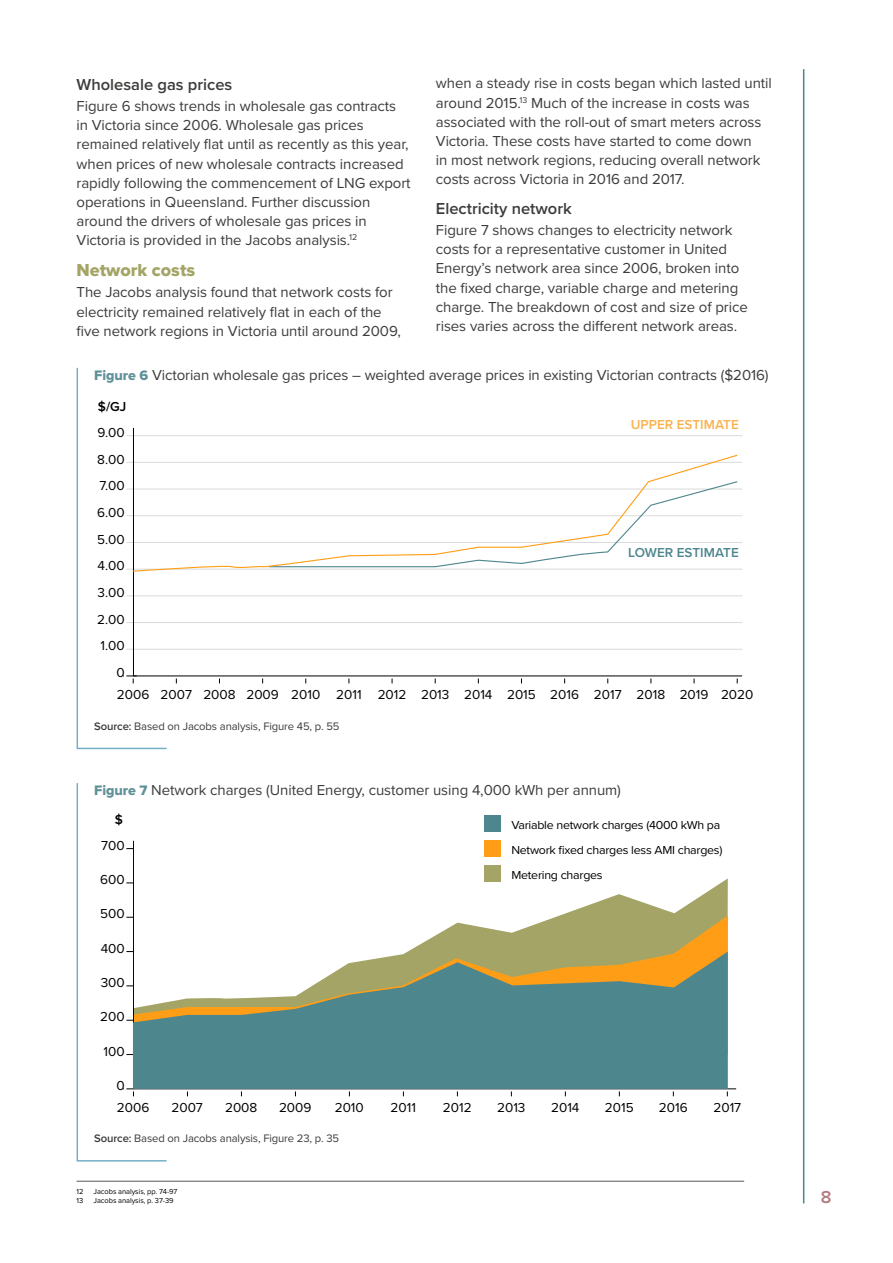
<style>
.page{position:relative;width:893px;height:1263px;background:#fff}
.page>*{position:absolute;margin:0;border:0;box-sizing:border-box;transform-origin:0 0}
.t1{font:18px "Proxima Nova Extrabld";color:#a3a466}
.t2{font:600 18px "Proxima Nova";color:#b37b80}
.t3{font:600 16.5px "Proxima Nova";color:#3c3c3b}
.t4{font:15px/19.2px "Proxima Nova";letter-spacing:-.005em;color:#3c3c3b}
.t5{font:13.5px/26.7px "Proxima Nova";color:#000;text-align:right}
.t6{font:600 13.5px "Proxima Nova";color:#4e868e}
.t7{font:600 13.5px "Proxima Nova";color:#f9b24c}
.t8{font:600 13.5px "Proxima Nova";color:#000}
.t9{font:12px/24.8px "Proxima Nova";letter-spacing:-.02em;color:#000}
.t10{font:11.25px "Proxima Nova";letter-spacing:-.01em;color:#3c3c3b}
.t11{font:7.5px "Proxima Nova";letter-spacing:-.01em;color:#000}
.s1{font-family:"Proxima Nova Extrabld";font-size:14.25px;color:#609198}
.s2{font-weight:600}
</style>
<div class="page">
<hr style="left:803px;top:69px;width:1px;height:1134px;background:#4e868e">
<hr style="left:77px;top:1181px;width:667px;height:1px;background:#575756">
<svg style="left:168px;top:435px;width:574px;height:241px"></svg>
<svg style="left:168px;top:454px;width:571px;height:118px"></svg>
<svg style="left:76px;top:367px;width:92px;height:383px"></svg>
<svg style="left:409px;top:878px;width:327px;height:211px"></svg>
<svg style="left:168px;top:951px;width:560px;height:138px;background:#75978c"></svg>
<div style="left:484px;top:816px;width:17px;height:16px;background:#4e868e"></div>
<div style="left:484px;top:840px;width:17px;height:17px;background:#ff9e16"></div>
<div style="left:484px;top:865px;width:17px;height:16px;background:#a3a466"></div>
<svg style="left:76px;top:783px;width:92px;height:379px"></svg>
<p class="t3" style="left:77px;top:74px;width:157px">Wholesale gas prices</p>
<p class="t4" style="left:77px;top:97px;width:336px">Figure 6 shows trends in wholesale gas contracts in Victoria since 2006. Wholesale gas prices remained relatively flat until as recently as this year, when prices of new wholesale contracts increased rapidly following the commencement of LNG export operations in Queensland. Further discussion around the drivers of wholesale gas prices in Victoria is provided in the Jacobs analysis.<sup>12</sup></p>
<p class="t1" style="left:77px;top:259px;width:120px">Network costs</p>
<p class="t4" style="left:77px;top:283px;width:326px">The Jacobs analysis found that network costs for electricity remained relatively flat in each of the five network regions in Victoria until around 2009,</p>
<p class="t4" style="left:436px;top:74px;width:338px">when a steady rise in costs began which lasted until around 2015.<sup>13</sup> Much of the increase in costs was associated with the roll-out of smart meters across Victoria. These costs have started to come down<br>in most network regions, reducing overall network costs across Victoria in 2016 and 2017.</p>
<p class="t3" style="left:436px;top:198px;width:137px">Electricity network</p>
<p class="t4" style="left:436px;top:221px;width:314px">Figure 7 shows changes to electricity network costs for a representative customer in United Energy’s network area since 2006, broken into the fixed charge, variable charge and metering charge. The breakdown of cost and size of price rises varies across the different network areas.</p>
<p class="t4" style="left:94px;top:365px;width:676px"><span class="s1">Figure 6</span> Victorian wholesale gas prices – weighted average prices in existing Victorian contracts ($2016)</p>
<p class="t8" style="left:98px;top:399px;width:30px">$/GJ</p>
<p class="t7" style="left:631px;top:416px;width:109px">UPPER ESTIMATE</p>
<p class="t5" style="left:97px;top:419px;width:29px">9.00<br>8.00<br>7.00<br>6.00<br>5.00<br>4.00<br>3.00<br>2.00<br>1.00<br>0</p>
<p class="t5" style="left:117px;top:681px;width:638px">2006 2007 2008 2009 2010 2011 2012 2013 2014 2015 2016 2017 2018 2019 2020</p>
<p class="t6" style="left:628px;top:544px;width:112px">LOWER ESTIMATE</p>
<p class="t10" style="left:94px;top:719px;width:247px"><span class="s2">Source:</span> Based on Jacobs analysis, Figure 45, p. 55</p>
<p class="t4" style="left:94px;top:781px;width:528px"><span class="s1">Figure 7</span> Network charges (United Energy, customer using 4,000 kWh per annum)</p>
<p class="t8" style="left:115px;top:811px;width:10px">$</p>
<p class="t5" style="left:101px;top:832px;width:25px">700</p>
<p class="t5" style="left:100px;top:866px;width:26px">600</p>
<p class="t5" style="left:100px;top:901px;width:26px">500</p>
<p class="t5" style="left:101px;top:935px;width:26px">400</p>
<p class="t5" style="left:101px;top:969px;width:26px">300</p>
<p class="t5" style="left:100px;top:1004px;width:26px">200</p>
<p class="t5" style="left:104px;top:1038px;width:23px">100</p>
<p class="t5" style="left:116px;top:1075px;width:34px;line-height:21.9px;text-align:left">0<br>2006</p>
<p class="t9" style="left:511px;top:813px;width:213px">Variable network charges (4000 kWh pa<br>Network fixed charges less AMI charges)<br>Metering charges</p>
<p class="t5" style="left:171px;top:1094px;width:33px">2007</p>
<p class="t5" style="left:225px;top:1094px;width:34px">2008</p>
<p class="t5" style="left:279px;top:1094px;width:34px">2009</p>
<p class="t5" style="left:335px;top:1094px;width:31px">2010</p>
<p class="t5" style="left:391px;top:1094px;width:27px">2011</p>
<p class="t5" style="left:443px;top:1094px;width:30px">2012</p>
<p class="t5" style="left:497px;top:1094px;width:30px">2013</p>
<p class="t5" style="left:551px;top:1094px;width:30px">2014</p>
<p class="t5" style="left:605px;top:1094px;width:30px">2015</p>
<p class="t5" style="left:659px;top:1094px;width:30px">2016</p>
<p class="t5" style="left:713px;top:1094px;width:29px">2017</p>
<p class="t10" style="left:94px;top:1131px;width:246px"><span class="s2">Source:</span> Based on Jacobs analysis, Figure 23, p. 35</p>
<p class="t11" style="left:77px;top:1187px;width:8px">12</p>
<p class="t11" style="left:94px;top:1187px;width:85px">Jacobs analysis, pp. 74-97</p>
<p class="t11" style="left:77px;top:1196px;width:8px">13</p>
<p class="t11" style="left:94px;top:1196px;width:81px">Jacobs analysis, p. 37-39</p>
<p class="t2" style="left:821px;top:1187px;width:12px">8</p>
</div>
